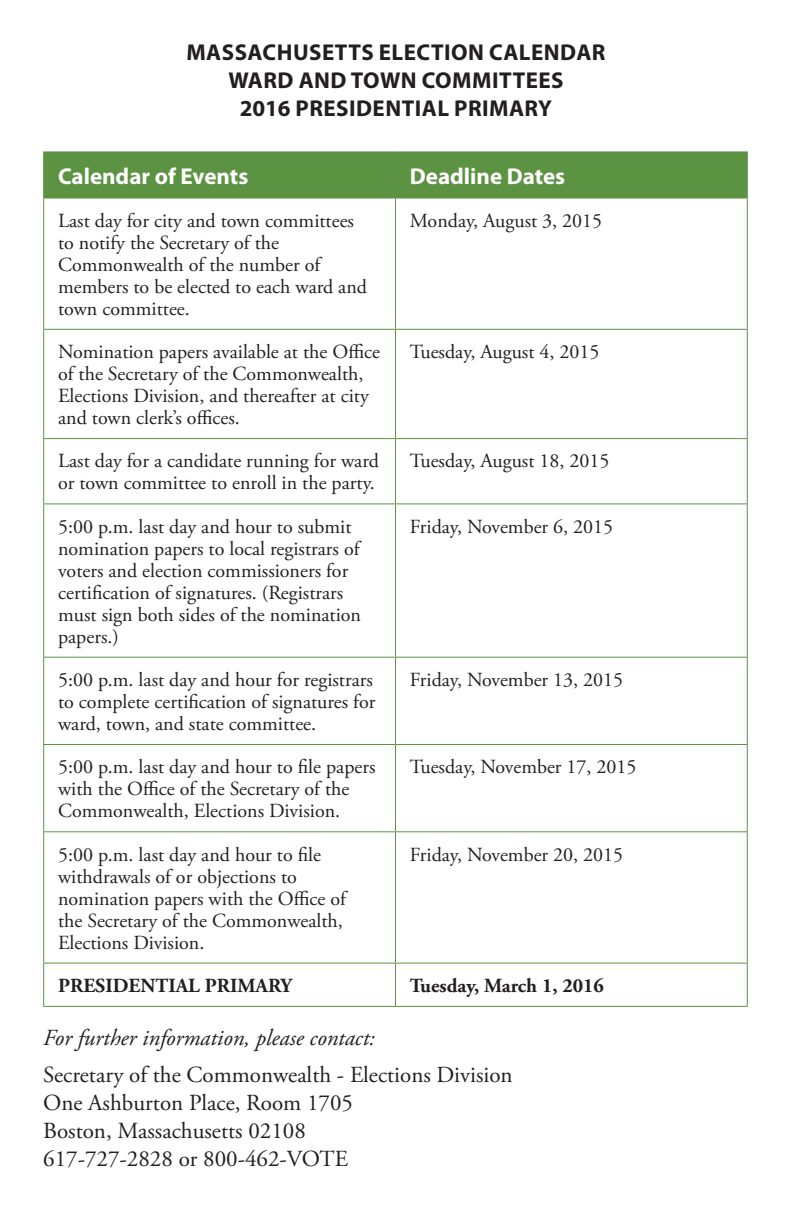
<style>
.page{position:relative;width:792px;height:1224px;background:#fff}
.page>*{position:absolute;margin:0;border:0;box-sizing:border-box;transform-origin:0 0}
.Text{font:23px/28px "Adobe Garamond Pro";color:#231f20}
.Sections{font:700 23px/28px "Myriad Pro";letter-spacing:.02em;color:#231f20;text-align:center}
.Text-2{font:italic 23px "Adobe Garamond Pro";color:#231f20}
.Heads{font:700 23px "Myriad Pro";color:#fff}
.Table{font:20px/22px "Adobe Garamond Pro";color:#231f20}
.Table-2{font:700 20px "Adobe Garamond Pro";color:#231f20}
.Table-3{font:700 20px "Adobe Garamond Pro";color:#231f20}
.s1{font-style:inherit}
</style>
<div class="page">
<div style="left:44px;top:152px;width:703px;height:46px;background:#5b9343"></div>
<hr style="left:43px;top:152px;width:1px;height:46px;background:#5b9343">
<hr style="left:43px;top:151px;width:352px;height:1px;background:#5b9343">
<hr style="left:396px;top:151px;width:352px;height:1px;background:#5b9343">
<hr style="left:395px;top:152px;width:1px;height:46px;background:#5b9343">
<hr style="left:747px;top:152px;width:1px;height:46px;background:#5b9343">
<hr style="left:43px;top:198px;width:1px;height:131px;background:#5b9343">
<hr style="left:43px;top:198px;width:352px;height:1px;background:#5b9343">
<hr style="left:395px;top:198px;width:1px;height:131px;background:#5b9343">
<hr style="left:396px;top:198px;width:352px;height:1px;background:#5b9343">
<hr style="left:747px;top:198px;width:1px;height:131px;background:#5b9343">
<hr style="left:43px;top:330px;width:1px;height:108px;background:#5b9343">
<hr style="left:43px;top:439px;width:1px;height:64px;background:#5b9343">
<hr style="left:43px;top:504px;width:1px;height:153px;background:#5b9343">
<hr style="left:43px;top:658px;width:1px;height:86px;background:#5b9343">
<hr style="left:43px;top:745px;width:1px;height:86px;background:#5b9343">
<hr style="left:43px;top:832px;width:1px;height:131px;background:#5b9343">
<hr style="left:43px;top:964px;width:1px;height:42px;background:#5b9343">
<hr style="left:43px;top:329px;width:352px;height:1px;background:#5b9343">
<hr style="left:396px;top:329px;width:352px;height:1px;background:#5b9343">
<hr style="left:395px;top:330px;width:1px;height:108px;background:#5b9343">
<hr style="left:747px;top:330px;width:1px;height:108px;background:#5b9343">
<hr style="left:395px;top:439px;width:1px;height:64px;background:#5b9343">
<hr style="left:747px;top:439px;width:1px;height:64px;background:#5b9343">
<hr style="left:395px;top:504px;width:1px;height:153px;background:#5b9343">
<hr style="left:747px;top:504px;width:1px;height:153px;background:#5b9343">
<hr style="left:395px;top:658px;width:1px;height:86px;background:#5b9343">
<hr style="left:747px;top:658px;width:1px;height:86px;background:#5b9343">
<hr style="left:395px;top:745px;width:1px;height:86px;background:#5b9343">
<hr style="left:747px;top:745px;width:1px;height:86px;background:#5b9343">
<hr style="left:395px;top:832px;width:1px;height:131px;background:#5b9343">
<hr style="left:747px;top:832px;width:1px;height:131px;background:#5b9343">
<hr style="left:395px;top:964px;width:1px;height:42px;background:#5b9343">
<hr style="left:747px;top:964px;width:1px;height:42px;background:#5b9343">
<hr style="left:43px;top:438px;width:352px;height:1px;background:#5b9343">
<hr style="left:396px;top:438px;width:352px;height:1px;background:#5b9343">
<hr style="left:43px;top:503px;width:352px;height:1px;background:#5b9343">
<hr style="left:396px;top:503px;width:352px;height:1px;background:#5b9343">
<hr style="left:43px;top:657px;width:352px;height:1px;background:#5b9343">
<hr style="left:396px;top:657px;width:352px;height:1px;background:#5b9343">
<hr style="left:43px;top:744px;width:352px;height:1px;background:#5b9343">
<hr style="left:396px;top:744px;width:352px;height:1px;background:#5b9343">
<hr style="left:43px;top:831px;width:352px;height:1px;background:#5b9343">
<hr style="left:396px;top:831px;width:352px;height:1px;background:#5b9343">
<hr style="left:43px;top:963px;width:352px;height:1px;background:#5b9343">
<hr style="left:396px;top:963px;width:352px;height:1px;background:#5b9343">
<hr style="left:43px;top:1006px;width:352px;height:1px;background:#5b9343">
<hr style="left:396px;top:1006px;width:352px;height:1px;background:#5b9343">
<p class="Sections" style="left:186px;top:38px;width:421px">MASSACHUSETTS ELECTION CALENDAR<br>WARD AND TOWN COMMITTEES<br>2016 PRESIDENTIAL PRIMARY</p>
<p class="Heads" style="left:58px;top:161px;width:192px">Calendar of Events</p>
<p class="Heads" style="left:410px;top:161px;width:157px">Deadline Dates</p>
<p class="Table" style="left:58px;top:210px;width:310px">Last day for city and town committees to notify the Secretary of the<br>Commonwealth of the number of members to be elected to each ward and town committee.</p>
<p class="Table" style="left:410px;top:210px;width:194px">Monday, August 3, 2015</p>
<p class="Table" style="left:58px;top:342px;width:324px">Nomination papers available at the Office of the Secretary of the Commonwealth, Elections Division, and thereafter at city and town clerk’s offices.</p>
<p class="Table" style="left:410px;top:342px;width:191px">Tuesday, August 4, 2015</p>
<p class="Table" style="left:58px;top:451px;width:322px">Last day for a candidate running for ward or town committee to enroll in the party.</p>
<p class="Table" style="left:410px;top:451px;width:201px">Tuesday, August 18, 2015</p>
<p class="Table" style="left:58px;top:516px;width:304px">5:00 p.m. last day and hour to submit nomination papers to local registrars of voters and election commissioners for certification of signatures. (Registrars must sign both sides of the nomination papers.)</p>
<p class="Table" style="left:410px;top:516px;width:205px">Friday, November 6, 2015</p>
<p class="Table" style="left:58px;top:669px;width:319px">5:00 p.m. last day and hour for registrars to complete certification of signatures for ward, town, and state committee.</p>
<p class="Table" style="left:410px;top:669px;width:215px">Friday, November 13, 2015</p>
<p class="Table" style="left:58px;top:757px;width:319px">5:00 p.m. last day and hour to file papers with the Office of the Secretary of the<br>Commonwealth, Elections Division.</p>
<p class="Table" style="left:410px;top:757px;width:228px">Tuesday, November 17, 2015</p>
<p class="Table" style="left:58px;top:844px;width:289px">5:00 p.m. last day and hour to file withdrawals of or objections to nomination papers with the Office of the Secretary of the Commonwealth,<br>Elections Division.</p>
<p class="Table" style="left:410px;top:844px;width:215px">Friday, November 20, 2015</p>
<p class="Table-2" style="left:58px;top:974px;width:236px"><span class="s1">P</span>RESIDENTIAL <span class="s1">P</span>RIMARY</p>
<p class="Table-3" style="left:410px;top:974px;width:196px">Tuesday, March 1, 2016</p>
<p class="Text-2" style="left:43px;top:1024px;width:333px">For further information, please contact:</p>
<p class="Text" style="left:43px;top:1061px;width:471px">Secretary of the Commonwealth - Elections Division One Ashburton Place, Room 1705<br>Boston, Massachusetts 02108<br>617-727-2828 or 800-462-VOTE</p>
</div>
